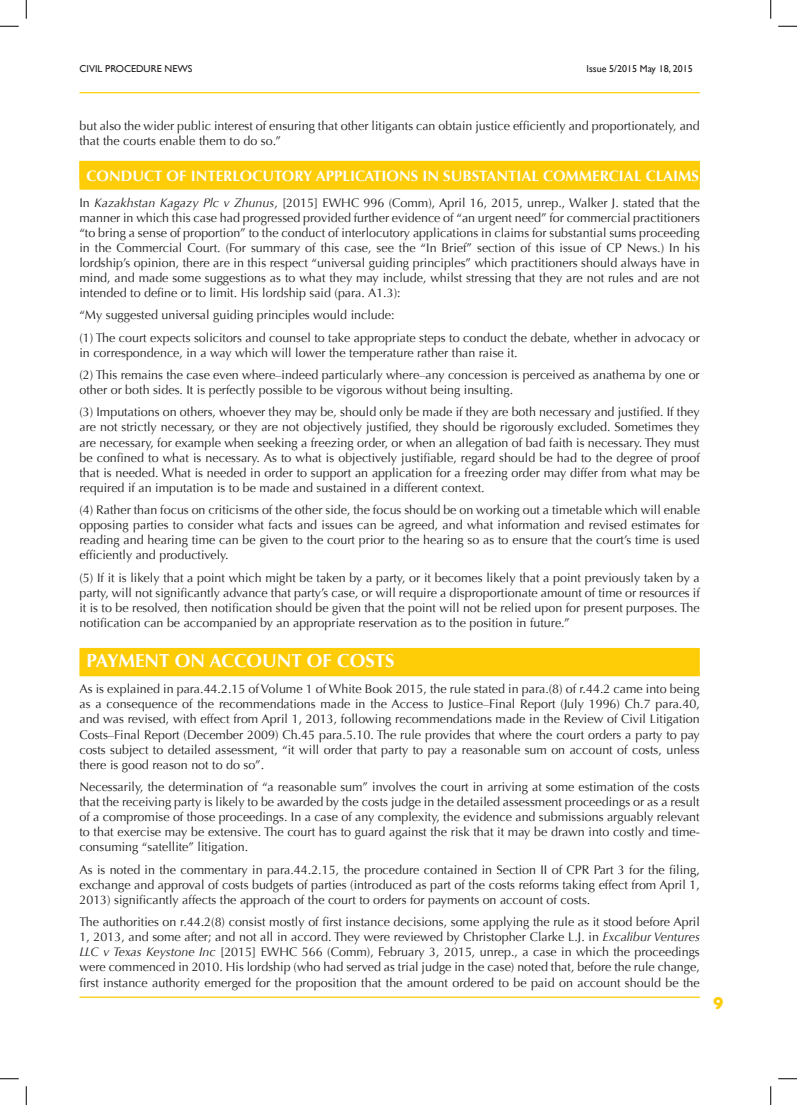
<style>
.page{position:relative;width:797px;height:1105px;background:#fff}
.page>*{position:absolute;margin:0;border:0;box-sizing:border-box;transform-origin:0 0}
.t1{font:700 18.75px "Optima";color:#fff}
.t2{font:700 17.5px "Gill Sans";color:#fecd08}
.t3{font:700 15px "Optima";color:#fff}
.t4{font:12.5px/15.1px "Optima";color:#231f20;text-align:justify}
.t5{font:10px "Gill Sans";color:#231f20}
.s1{font-style:italic}
</style>
<div class="page">
<hr style="left:79px;top:996px;width:620px;height:2px;background:#fecd08">
<hr style="left:79px;top:92px;width:620px;height:1px;background:#fecd08">
<div style="left:79px;top:161px;width:620px;height:29px;background:#fecd08"></div>
<div style="left:79px;top:648px;width:620px;height:28px;background:#fecd08"></div>
<svg style="left:0;top:25px;width:19px;height:2px"></svg>
<svg style="left:778px;top:25px;width:19px;height:2px"></svg>
<svg style="left:0;top:1078px;width:19px;height:1px"></svg>
<svg style="left:778px;top:1078px;width:19px;height:1px"></svg>
<svg style="left:25px;top:0;width:2px;height:19px"></svg>
<svg style="left:25px;top:1086px;width:2px;height:19px"></svg>
<svg style="left:770px;top:0;width:1px;height:19px"></svg>
<svg style="left:770px;top:1086px;width:1px;height:19px"></svg>
<p class="t5" style="left:79px;top:63px;width:114px">CIVIL PROCEDURE NEWS</p>
<p class="t5" style="left:586px;top:63px;width:108px">Issue 5/2015 May 18, 2015</p>
<p class="t4" style="left:79px;top:118px;width:622px">but also the wider public interest of ensuring that other litigants can obtain justice efficiently and proportionately, and that the courts enable them to do so.”</p>
<p class="t3" style="left:86px;top:167px;width:614px">CONDUCT OF INTERLOCUTORY APPLICATIONS IN SUBSTANTIAL COMMERCIAL CLAIMS</p>
<p class="t4" style="left:79px;top:195px;width:622px">In <span class="s1">Kazakhstan Kagazy Plc v Zhunus</span>, [2015] EWHC 996 (Comm), April 16, 2015, unrep., Walker J. stated that the manner in which this case had progressed provided further evidence of “an urgent need” for commercial practitioners “to bring a sense of proportion” to the conduct of interlocutory applications in claims for substantial sums proceeding in the Commercial Court. (For summary of this case, see the “In Brief” section of this issue of CP News.) In his lordship’s opinion, there are in this respect “universal guiding principles” which practitioners should always have in mind, and made some suggestions as to what they may include, whilst stressing that they are not rules and are not intended to define or to limit. His lordship said (para. A1.3):</p>
<p class="t4" style="left:79px;top:304px;width:622px;line-height:22.2px">“My suggested universal guiding principles would include:<br>(1) The court expects solicitors and counsel to take appropriate steps to conduct the debate, whether in advocacy or</p>
<p class="t4" style="left:79px;top:342px;width:622px;line-height:22.2px">in correspondence, in a way which will lower the temperature rather than raise it.<br>(2) This remains the case even where–indeed particularly where–any concession is perceived as anathema by one or</p>
<p class="t4" style="left:79px;top:379px;width:622px;line-height:22.2px">other or both sides. It is perfectly possible to be vigorous without being insulting.<br>(3) Imputations on others, whoever they may be, should only be made if they are both necessary and justified. If they</p>
<p class="t4" style="left:79px;top:420px;width:622px">are not strictly necessary, or they are not objectively justified, they should be rigorously excluded. Sometimes they are necessary, for example when seeking a freezing order, or when an allegation of bad faith is necessary. They must be confined to what is necessary. As to what is objectively justifiable, regard should be had to the degree of proof that is needed. What is needed in order to support an application for a freezing order may differ from what may be required if an imputation is to be made and sustained in a different context.</p>
<p class="t4" style="left:79px;top:502px;width:622px">(4) Rather than focus on criticisms of the other side, the focus should be on working out a timetable which will enable opposing parties to consider what facts and issues can be agreed, and what information and revised estimates for reading and hearing time can be given to the court prior to the hearing so as to ensure that the court’s time is used efficiently and productively.</p>
<p class="t4" style="left:79px;top:570px;width:622px">(5) If it is likely that a point which might be taken by a party, or it becomes likely that a point previously taken by a party, will not significantly advance that party’s case, or will require a disproportionate amount of time or resources if it is to be resolved, then notification should be given that the point will not be relied upon for present purposes. The notification can be accompanied by an appropriate reservation as to the position in future.”</p>
<h1 class="t1" style="left:86px;top:650px;width:309px">PAYMENT ON ACCOUNT OF COSTS</h1>
<p class="t4" style="left:79px;top:681px;width:622px">As is explained in para.44.2.15 of Volume 1 of White Book 2015, the rule stated in para.(8) of r.44.2 came into being as a consequence of the recommendations made in the Access to Justice–Final Report (July 1996) Ch.7 para.40, and was revised, with effect from April 1, 2013, following recommendations made in the Review of Civil Litigation Costs–Final Report (December 2009) Ch.45 para.5.10. The rule provides that where the court orders a party to pay costs subject to detailed assessment, “it will order that party to pay a reasonable sum on account of costs, unless there is good reason not to do so”.</p>
<p class="t4" style="left:79px;top:779px;width:622px">Necessarily, the determination of “a reasonable sum” involves the court in arriving at some estimation of the costs that the receiving party is likely to be awarded by the costs judge in the detailed assessment proceedings or as a result of a compromise of those proceedings. In a case of any complexity, the evidence and submissions arguably relevant to that exercise may be extensive. The court has to guard against the risk that it may be drawn into costly and time&shy;consuming “satellite” litigation.</p>
<p class="t4" style="left:79px;top:862px;width:622px">As is noted in the commentary in para.44.2.15, the procedure contained in Section II of CPR Part 3 for the filing, exchange and approval of costs budgets of parties (introduced as part of the costs reforms taking effect from April 1, 2013) significantly affects the approach of the court to orders for payments on account of costs.</p>
<p class="t4" style="left:79px;top:914px;width:622px">The authorities on r.44.2(8) consist mostly of first instance decisions, some applying the rule as it stood before April 1, 2013, and some after; and not all in accord. They were reviewed by Christopher Clarke L.J. in <span class="s1">Excalibur Ventures LLC v Texas Keystone Inc</span> [2015] EWHC 566 (Comm), February 3, 2015, unrep., a case in which the proceedings were commenced in 2010. His lordship (who had served as trial judge in the case) noted that, before the rule change, first instance authority emerged for the proposition that the amount ordered to be paid on account should be the</p>
<h2 class="t2" style="left:713px;top:989px;width:12px">9</h2>
</div>
